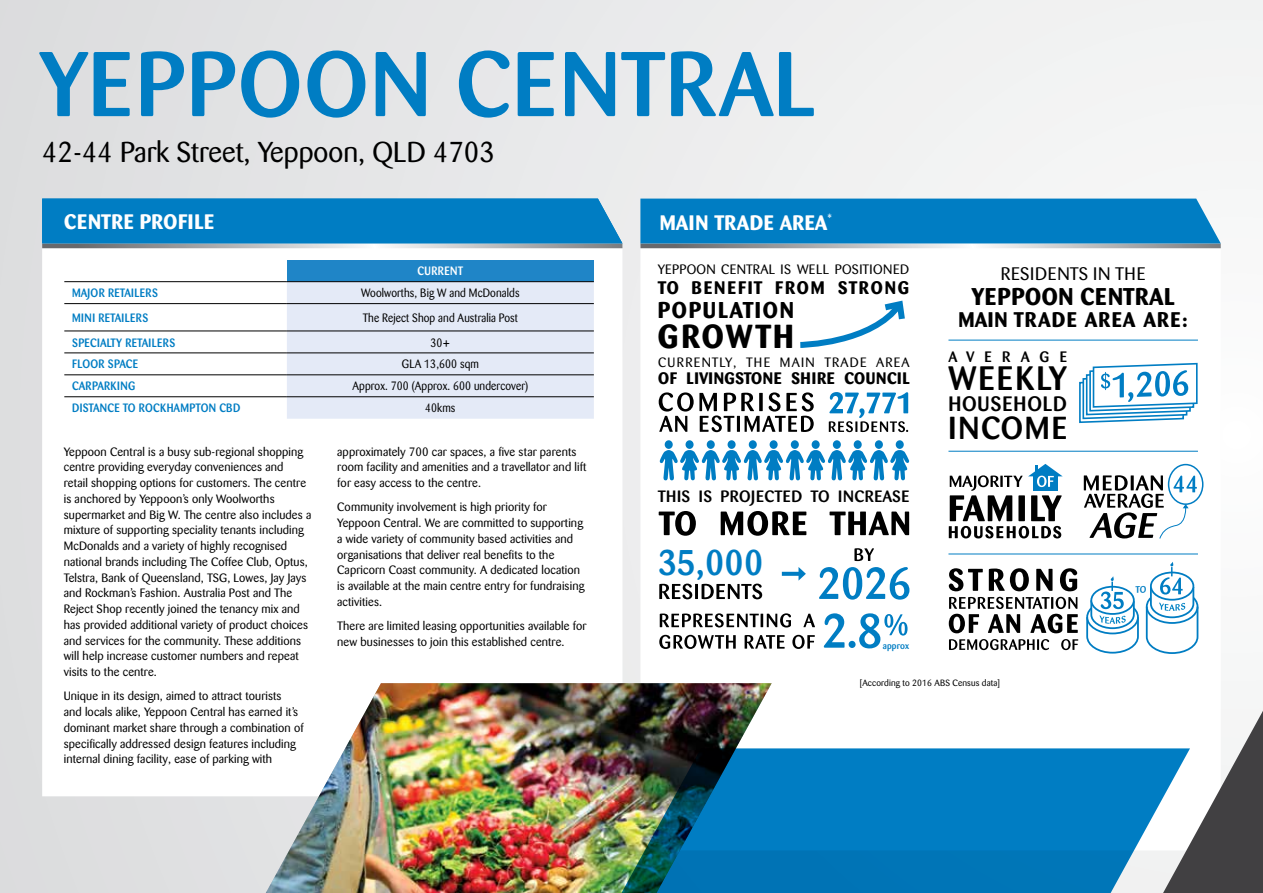
<style>
.page{position:relative;width:1263px;height:893px;background:#fff}
.page>*{position:absolute;margin:0;border:0;box-sizing:border-box;transform-origin:0 0}
.t1{font:500 90.9px "Barmeno BQ";letter-spacing:.02em;color:#007dc3}
.t2{font:500 35.4px "Barmeno BQ";color:#007dc3}
.t3{font:500 33.6px "Barmeno BQ";letter-spacing:.055em;color:#000}
.t4{font:700 33px "Barmeno BQ";letter-spacing:.055em;color:#000}
.t5{font:500 31.5px "Barmeno BQ";letter-spacing:.045em;color:#000}
.t6{font:28.5px "Barmeno BQ";color:#000}
.t7{font:700 24px "Barmeno BQ";letter-spacing:.03em;color:#000}
.t8{font:700 22.65px "Barmeno BQ";letter-spacing:.08em;color:#000}
.t9{font:700 21px "Barmeno BQ";letter-spacing:.05em;color:#000}
.t10{font:700 20.7px "Barmeno BQ";letter-spacing:.01em;color:#fff}
.t11{font:700 20.7px "Barmeno BQ";letter-spacing:.03em;color:#fff}
.t12{font:500 20.7px "Barmeno BQ";letter-spacing:.04em;color:#000}
.t13{font:700 18px "Barmeno BQ";letter-spacing:.09em;color:#000}
.t14{font:18px "Barmeno BQ";letter-spacing:.03em;color:#000}
.t15{font:700 16.5px "Barmeno BQ";letter-spacing:.03em;color:#000}
.t16{font:500 16.35px "Barmeno BQ";letter-spacing:.03em;color:#000}
.t17{font:500 15px "Barmeno BQ";letter-spacing:.67em;color:#000}
.t18{font:13.5px "Barmeno BQ";letter-spacing:.02em;color:#000}
.t19{font:13.35px "Barmeno BQ";letter-spacing:.09em;color:#000}
.t20{font:12px/15.8px "Barmeno BQ";letter-spacing:.01em;color:#000}
.t21{font:12px "Barmeno BQ";letter-spacing:.01em;color:#000;scale:.91 1}
.t22{font:500 12px "Barmeno BQ";letter-spacing:.03em;color:#007dc3;scale:.91 1}
.t23{font:500 12px "Barmeno BQ";letter-spacing:.03em;color:#fff;scale:.91 1}
.t24{font:9px "Barmeno BQ";letter-spacing:.01em;color:#000}
.t25{font:500 9px "Barmeno BQ";letter-spacing:.01em;color:#007dc3}
</style>
<div class="page">
<div style="left:0;top:0;width:1263px;height:893px;background:linear-gradient(to right,#dbdddf,#f6f7f7)"></div>
<div style="left:640px;top:243px;width:581px;height:607px;background:#fff"></div>
<svg style="left:640px;top:243px;width:581px;height:5px;background:#a2b0b8"></svg>
<div style="left:640px;top:199px;width:581px;height:44px;background:#007dc3"></div>
<svg style="left:659px;top:584px;width:103px;height:15px"></svg>
<svg style="left:854px;top:548px;width:20px;height:13px"></svg>
<svg style="left:659px;top:635px;width:156px;height:14px"></svg>
<svg style="left:660px;top:613px;width:155px;height:14px"></svg>
<svg style="left:782px;top:572px;width:16px;height:4px"></svg>
<svg style="left:798px;top:567px;width:8px;height:14px"></svg>
<div style="left:665px;top:440px;width:8px;height:9px;background:#007dc3;border-radius:50%"></div>
<div style="left:685px;top:440px;width:8px;height:9px;background:#007dc3;border-radius:50%"></div>
<div style="left:791px;top:440px;width:8px;height:9px;background:#007dc3;border-radius:50%"></div>
<div style="left:812px;top:440px;width:8px;height:9px;background:#007dc3;border-radius:50%"></div>
<div style="left:707px;top:440px;width:8px;height:9px;background:#007dc3;border-radius:50%"></div>
<div style="left:727px;top:440px;width:9px;height:9px;background:#007dc3;border-radius:50%"></div>
<div style="left:833px;top:440px;width:8px;height:9px;background:#007dc3;border-radius:50%"></div>
<div style="left:854px;top:440px;width:8px;height:9px;background:#007dc3;border-radius:50%"></div>
<div style="left:749px;top:440px;width:8px;height:9px;background:#007dc3;border-radius:50%"></div>
<div style="left:770px;top:440px;width:8px;height:9px;background:#007dc3;border-radius:50%"></div>
<div style="left:875px;top:440px;width:8px;height:9px;background:#007dc3;border-radius:50%"></div>
<div style="left:896px;top:440px;width:8px;height:9px;background:#007dc3;border-radius:50%"></div>
<svg style="left:659px;top:450px;width:250px;height:30px"></svg>
<svg style="left:659px;top:511px;width:250px;height:25px"></svg>
<hr style="left:948px;top:451px;width:250px;height:1px;background:#007dc3">
<hr style="left:948px;top:340px;width:250px;height:1px;background:#007dc3">
<hr style="left:948px;top:554px;width:250px;height:1px;background:#007dc3">
<svg style="left:819px;top:567px;width:90px;height:33px"></svg>
<div style="left:42px;top:243px;width:580px;height:553px;background:#fff"></div>
<svg style="left:42px;top:243px;width:580px;height:5px;background:#9faeb7"></svg>
<div style="left:42px;top:199px;width:580px;height:44px;background:#007dc3"></div>
<img style="left:266px;top:683px;width:506px;height:210px">
<svg style="left:1190px;top:711px;width:73px;height:182px"></svg>
<img style="left:370px;top:748px;width:820px;height:145px">
<div style="left:287px;top:260px;width:307px;height:22px;background:#1f85c7"></div>
<svg style="left:64px;top:282px;width:530px;height:137px"></svg>
<hr style="left:64px;top:281px;width:223px;height:1px;background:#000">
<hr style="left:287px;top:281px;width:307px;height:1px;background:#000">
<hr style="left:64px;top:303px;width:223px;height:1px;background:#000">
<hr style="left:287px;top:303px;width:307px;height:1px;background:#000">
<hr style="left:64px;top:331px;width:223px;height:1px;background:#000">
<hr style="left:287px;top:331px;width:307px;height:1px;background:#000">
<hr style="left:64px;top:353px;width:223px;height:1px;background:#000">
<hr style="left:287px;top:353px;width:307px;height:1px;background:#000">
<hr style="left:64px;top:375px;width:223px;height:1px;background:#000">
<hr style="left:287px;top:375px;width:307px;height:1px;background:#000">
<hr style="left:64px;top:396px;width:223px;height:1px;background:#000">
<hr style="left:287px;top:396px;width:307px;height:1px;background:#000">
<div style="left:1168px;top:464px;width:35px;height:41px;border:2px solid #007dc3;border-radius:50%"></div>
<svg style="left:659px;top:392px;width:155px;height:40px"></svg>
<svg style="left:800px;top:300px;width:105px;height:48px"></svg>
<svg style="left:1079px;top:362px;width:119px;height:62px"></svg>
<svg style="left:949px;top:639px;width:129px;height:11px"></svg>
<svg style="left:949px;top:597px;width:129px;height:36px"></svg>
<svg style="left:949px;top:568px;width:128px;height:23px"></svg>
<svg style="left:949px;top:464px;width:114px;height:74px"></svg>
<svg style="left:1084px;top:475px;width:113px;height:64px"></svg>
<svg style="left:829px;top:392px;width:79px;height:40px"></svg>
<svg style="left:824px;top:613px;width:83px;height:35px"></svg>
<svg style="left:1086px;top:562px;width:113px;height:92px"></svg>
<h1 class="t1" style="left:39px;top:31px;width:778px">YEPPOON CENTRAL</h1>
<h3 class="t6" style="left:42px;top:136px;width:454px">42-44 Park Street, Yeppoon, QLD 4703</h3>
<h3 class="t11" style="left:64px;top:209px;width:151px">CENTRE PROFILE</h3>
<p class="t23" style="left:418px;top:264px;width:52px">CURRENT</p>
<p class="t22" style="left:72px;top:286px;width:96px">MAJOR RETAILERS</p>
<p class="t21" style="left:361px;top:286px;width:176px">Woolworths, Big W and McDonalds</p>
<p class="t22" style="left:72px;top:311px;width:85px">MINI RETAILERS</p>
<p class="t21" style="left:363px;top:311px;width:172px">The Reject Shop and Australia Post</p>
<p class="t22" style="left:72px;top:335px;width:115px">SPECIALTY RETAILERS</p>
<p class="t21" style="left:430px;top:335px;width:23px">30+</p>
<p class="t22" style="left:72px;top:357px;width:74px">FLOOR SPACE</p>
<p class="t21" style="left:402px;top:357px;width:87px">GLA 13,600 sqm</p>
<p class="t22" style="left:72px;top:379px;width:71px">CARPARKING</p>
<p class="t21" style="left:352px;top:379px;width:195px">Approx. 700 (Approx. 600 undercover)</p>
<p class="t22" style="left:72px;top:401px;width:186px">DISTANCE TO ROCKHAMPTON CBD</p>
<p class="t21" style="left:425px;top:401px;width:35px">40kms</p>
<p class="t20" style="left:64px;top:444px;width:249px">Yeppoon Central is a busy sub-regional shopping centre providing everyday conveniences and<br>retail shopping options for customers. The centre is anchored by Yeppoon’s only Woolworths supermarket and Big W. The centre also includes a mixture of supporting speciality tenants including McDonalds and a variety of highly recognised national brands including The Coffee Club, Optus, Telstra, Bank of Queensland, TSG, Lowes, Jay Jays and Rockman’s Fashion. Australia Post and The Reject Shop recently joined the tenancy mix and has provided additional variety of product choices and services for the community. These additions will help increase customer numbers and repeat visits to the centre.</p>
<p class="t20" style="left:64px;top:688px;width:241px">Unique in its design, aimed to attract tourists<br>and locals alike, Yeppoon Central has earned it’s dominant market share through a combination of specifically addressed design features including internal dining facility, ease of parking with</p>
<p class="t20" style="left:337px;top:444px;width:251px">approximately 700 car spaces, a five star parents room facility and amenities and a travellator and lift for easy access to the centre.</p>
<p class="t20" style="left:337px;top:499px;width:249px">Community involvement is high priority for Yeppoon Central. We are committed to supporting a wide variety of community based activities and organisations that deliver real benefits to the Capricorn Coast community. A dedicated location is available at the main centre entry for fundraising activities.</p>
<p class="t20" style="left:337px;top:618px;width:251px">There are limited leasing opportunities available for new businesses to join this established centre.</p>
<h3 class="t10" style="left:660px;top:210px;width:173px">MAIN TRADE AREA<sup>*</sup></h3>
<p class="t18" style="left:658px;top:262px;width:253px">YEPPOON CENTRAL IS WELL POSITIONED</p>
<h3 class="t13" style="left:658px;top:276px;width:253px">TO BENEFIT FROM STRONG</h3>
<h3 class="t8" style="left:658px;top:296px;width:138px">POPULATION</h3>
<h3 class="t4" style="left:658px;top:316px;width:138px">GROWTH</h3>
<p class="t19" style="left:658px;top:354px;width:253px">CURRENTLY, THE MAIN TRADE AREA</p>
<h3 class="t15" style="left:658px;top:369px;width:253px">OF LIVINGSTONE SHIRE COUNCIL</h3>
<h3 class="t16" style="left:658px;top:486px;width:253px">THIS IS PROJECTED TO INCREASE</h3>
<h2 class="t2" style="left:658px;top:542px;width:107px">35,000</h2>
<p class="t25" style="left:883px;top:640px;width:28px">approx</p>
<h3 class="t14" style="left:1001px;top:263px;width:146px">RESIDENTS IN THE</h3>
<h3 class="t7" style="left:971px;top:282px;width:204px">YEPPOON CENTRAL</h3>
<h3 class="t9" style="left:958px;top:307px;width:231px">MAIN TRADE AREA ARE:</h3>
<p class="t17" style="left:948px;top:348px;width:120px">AVERAGE</p>
<h3 class="t3" style="left:948px;top:359px;width:120px">WEEKLY</h3>
<h3 class="t12" style="left:948px;top:391px;width:120px">HOUSEHOLD</h3>
<h3 class="t5" style="left:948px;top:409px;width:120px">INCOME</h3>
<p class="t24" style="left:860px;top:678px;width:141px">[According to 2016 ABS Census data]</p>
</div>
